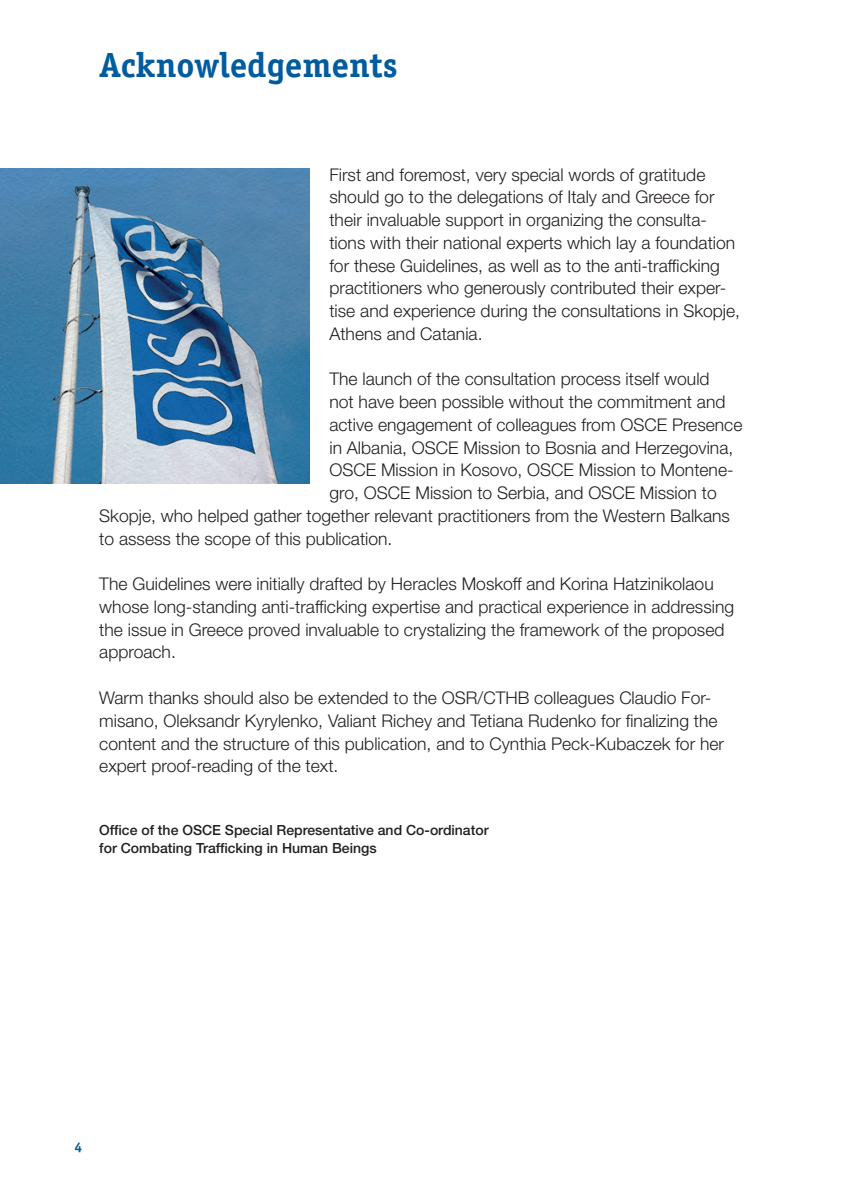
<style>
.page{position:relative;width:844px;height:1191px;background:#fff}
.page>*{position:absolute;margin:0;border:0;box-sizing:border-box;transform-origin:0 0}
.t1{font:700 35px "Officina Serif";color:#005c9f}
.t2{font:300 17.5px/22.8px "Helvetica Neue LT Std";color:#231f20}
.t3{font:500 14px/17.5px "Helvetica Neue LT Std";color:#231f20}
.t4{font:700 14px "Officina Serif";color:#005c9f}
</style>
<div class="page">
<img style="left:0;top:168px;width:309px;height:315px">
<h1 class="t1" style="left:99px;top:43px;width:300px">Acknowledgements</h1>
<p class="t2" style="left:329px;top:163px;width:412px">First and foremost, very special words of gratitude should go to the delegations of Italy and Greece for their invaluable support in organizing the consulta&shy;tions with their national experts which lay a foundation for these Guidelines, as well as to the anti-trafficking practitioners who generously contributed their exper&shy;tise and experience during the consultations in Skopje, Athens and Catania.</p>
<p class="t2" style="left:329px;top:367px;width:381px">The launch of the consultation process itself would</p>
<p class="t2" style="left:329px;top:390px;width:397px">not have been possible without the commitment and</p>
<p class="t2" style="left:329px;top:413px;width:414px">active engagement of colleagues from OSCE Presence</p>
<p class="t2" style="left:329px;top:436px;width:405px">in Albania, OSCE Mission to Bosnia and Herzegovina,</p>
<p class="t2" style="left:329px;top:458px;width:405px">OSCE Mission in Kosovo, OSCE Mission to Montene-</p>
<p class="t2" style="left:329px;top:481px;width:389px">gro, OSCE Mission to Serbia, and OSCE Mission to</p>
<p class="t2" style="left:99px;top:504px;width:632px">Skopje, who helped gather together relevant practitioners from the Western Balkans</p>
<p class="t2" style="left:99px;top:527px;width:294px">to assess the scope of this publication.</p>
<p class="t2" style="left:99px;top:572px;width:636px">The Guidelines were initially drafted by Heracles Moskoff and Korina Hatzinikolaou whose long-standing anti-trafficking expertise and practical experience in addressing the issue in Greece proved invaluable to crystalizing the framework of the proposed approach.</p>
<p class="t2" style="left:99px;top:686px;width:626px">Warm thanks should also be extended to the OSR/CTHB colleagues Claudio For&shy;misano, Oleksandr Kyrylenko, Valiant Richey and Tetiana Rudenko for finalizing the content and the structure of this publication, and to Cynthia Peck-Kubaczek for her expert proof-reading of the text.</p>
<p class="t3" style="left:99px;top:821px;width:391px">Office of the OSCE Special Representative and Co-ordinator for Combating Trafficking in Human Beings</p>
<p class="t4" style="left:74px;top:1138px;width:9px">4</p>
</div>
